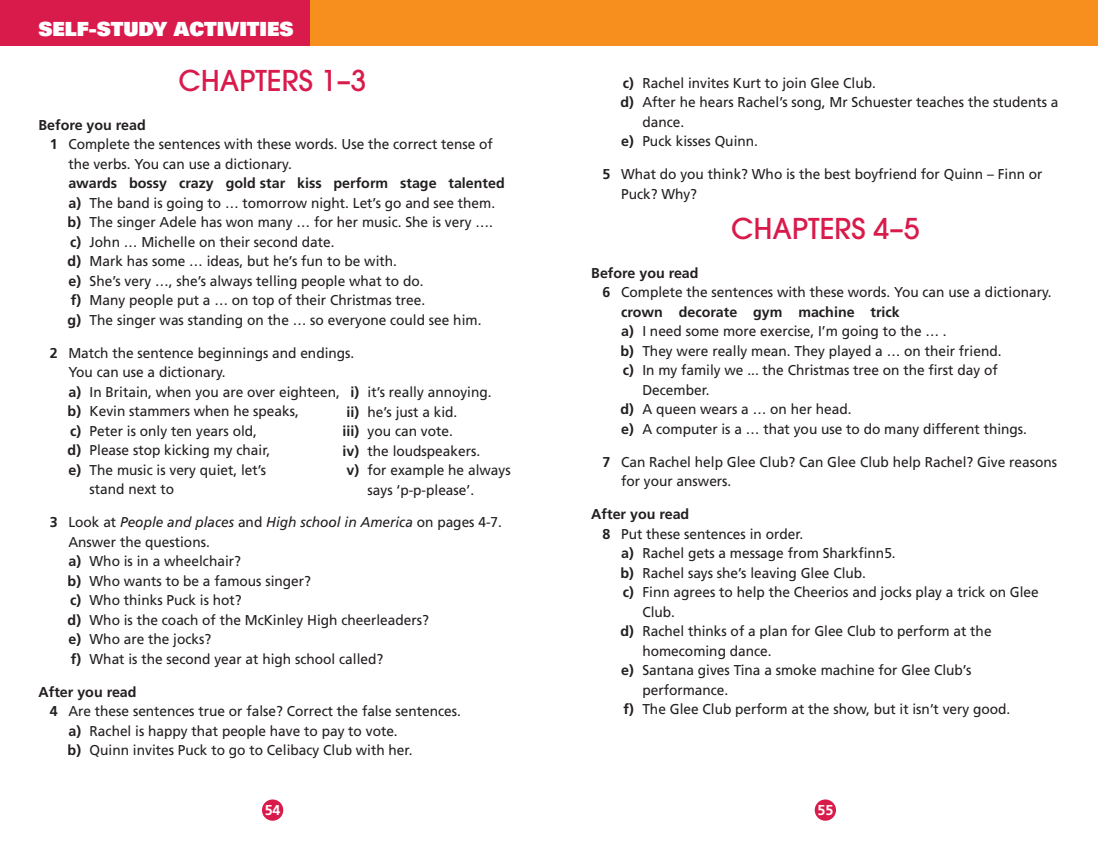
<style>
.page{position:relative;width:1098px;height:842px;background:#fff}
.page>*{position:absolute;margin:0;border:0;box-sizing:border-box;transform-origin:0 0}
.t1{font:500 28.5px "Avant Garde";color:#d91b4c}
.t2{font:900 19.5px "Univers";color:#fff}
.t3{font:14.25px/19.5px "Frutiger";color:#231f20;scale:.96 1}
.t4{font:700 14.25px "Frutiger";color:#231f20}
.t5{font:700 14.25px "Frutiger";color:#fff}
.s1{font-weight:700}
.s2{font-style:italic}
</style>
<div class="page">
<div style="left:0;top:0;width:549px;height:45px;background:#f78f1e"></div>
<div style="left:0;top:0;width:309px;height:45px;background:#d91b4c"></div>
<div style="left:262px;top:799px;width:21px;height:22px;background:#d91b4c;border-radius:50%"></div>
<div style="left:549px;top:0;width:548px;height:45px;background:#f78f1e"></div>
<div style="left:814px;top:799px;width:21px;height:22px;background:#d91b4c;border-radius:50%"></div>
<h2 class="t2" style="left:39px;top:22px;width:256px">SELF-STUDY ACTIVITIES</h2>
<h1 class="t1" style="left:178px;top:70px;width:190px">CHAPTERS 1–3</h1>
<p class="t4" style="left:39px;top:119px;width:109px">Before you read</p>
<p class="t3" style="left:50px;top:136px;width:463px"><span class="s1">1</span> Complete the sentences with these words. Use the correct tense of</p>
<p class="t3" style="left:68px;top:155px;width:234px">the verbs. You can use a dictionary.</p>
<p class="t3" style="left:68px;top:175px;width:456px"><span class="s1">awards bossy crazy gold star kiss perform stage talented a)</span> The band is going to … tomorrow night. Let’s go and see them. <span class="s1">b)</span> The singer Adele has won many … for her music. She is very …. <span class="s1">c)</span> John … Michelle on their second date.<br><span class="s1">d)</span> Mark has some … ideas, but he’s fun to be with.<br><span class="s1">e)</span> She’s very …, she’s always telling people what to do.<br><span class="s1">f)</span> Many people put a … on top of their Christmas tree.<br><span class="s1">g)</span> The singer was standing on the … so everyone could see him.</p>
<p class="t3" style="left:50px;top:344px;width:319px"><span class="s1">2</span> Match the sentence beginnings and endings.</p>
<p class="t3" style="left:68px;top:364px;width:165px">You can use a dictionary.</p>
<p class="t3" style="left:68px;top:383px;width:284px"><span class="s1">a)</span> In Britain, when you are over eighteen,</p>
<p class="t3" style="left:68px;top:403px;width:242px"><span class="s1">b)</span> Kevin stammers when he speaks,</p>
<p class="t3" style="left:70px;top:422px;width:196px"><span class="s1">c)</span> Peter is only ten years old,</p>
<p class="t3" style="left:68px;top:442px;width:212px"><span class="s1">d)</span> Please stop kicking my chair,</p>
<p class="t3" style="left:68px;top:461px;width:207px"><span class="s1">e)</span> The music is very quiet, let’s</p>
<p class="t3" style="left:90px;top:481px;width:89px">stand next to</p>
<p class="t3" style="left:68px;top:514px;width:454px;text-indent:-18px"><span class="s1">3</span> Look at <span class="s2">People and places</span> and <span class="s2">High school in America</span> on pages 4-7.<br>Answer the questions.<br><span class="s1">a)</span> Who is in a wheelchair?<br><span class="s1">b)</span> Who wants to be a famous singer?<br><span class="s1">c)</span> Who thinks Puck is hot?<br><span class="s1">d)</span> Who is the coach of the McKinley High cheerleaders?<br><span class="s1">e)</span> Who are the jocks?<br><span class="s1">f)</span> What is the second year at high school called?</p>
<p class="t4" style="left:39px;top:686px;width:99px">After you read</p>
<p class="t3" style="left:50px;top:703px;width:429px"><span class="s1">4</span> Are these sentences true or false? Correct the false sentences.</p>
<p class="t3" style="left:68px;top:722px;width:344px"><span class="s1">a)</span> Rachel is happy that people have to pay to vote.</p>
<p class="t3" style="left:68px;top:742px;width:360px"><span class="s1">b)</span> Quinn invites Puck to go to Celibacy Club with her.</p>
<p class="t3" style="left:350px;top:383px;width:149px"><span class="s1">i)</span> it’s really annoying.</p>
<p class="t3" style="left:346px;top:403px;width:117px"><span class="s1">ii)</span> he’s just a kid.</p>
<p class="t3" style="left:342px;top:422px;width:116px"><span class="s1">iii)</span> you can vote.</p>
<p class="t3" style="left:342px;top:442px;width:145px"><span class="s1">iv)</span> the loudspeakers.</p>
<p class="t3" style="left:346px;top:461px;width:172px"><span class="s1">v)</span> for example he always</p>
<p class="t3" style="left:367px;top:481px;width:112px">says ‘p-p-please’.</p>
<p class="t5" style="left:264px;top:804px;width:17px">54</p>
<p class="t3" style="left:622px;top:74px;width:265px"><span class="s1">c)</span> Rachel invites Kurt to join Glee Club.</p>
<p class="t3" style="left:620px;top:94px;width:458px"><span class="s1">d)</span> After he hears Rachel’s song, Mr Schuester teaches the students a</p>
<p class="t3" style="left:642px;top:113px;width:45px">dance.</p>
<p class="t3" style="left:621px;top:133px;width:144px"><span class="s1">e)</span> Puck kisses Quinn.</p>
<p class="t3" style="left:621px;top:166px;width:440px;text-indent:-19px"><span class="s1">5</span> What do you think? Who is the best boyfriend for Quinn – Finn or<br>Puck? Why?</p>
<h1 class="t1" style="left:731px;top:218px;width:190px">CHAPTERS 4–5</h1>
<p class="t4" style="left:591px;top:267px;width:109px">Before you read</p>
<p class="t3" style="left:602px;top:284px;width:469px"><span class="s1">6</span> Complete the sentences with these words. You can use a dictionary.</p>
<p class="t4" style="left:621px;top:306px;width:280px">crown decorate gym machine trick</p>
<p class="t3" style="left:621px;top:323px;width:340px"><span class="s1">a)</span> I need some more exercise, I’m going to the … .</p>
<p class="t3" style="left:620px;top:342px;width:398px"><span class="s1">b)</span> They were really mean. They played a … on their friend.</p>
<p class="t3" style="left:622px;top:362px;width:392px"><span class="s1">c)</span> In my family we ... the Christmas tree on the first day of</p>
<p class="t3" style="left:642px;top:381px;width:71px">December.</p>
<p class="t3" style="left:620px;top:401px;width:242px"><span class="s1">d)</span> A queen wears a … on her head.</p>
<p class="t3" style="left:621px;top:420px;width:424px"><span class="s1">e)</span> A computer is a … that you use to do many different things.</p>
<p class="t3" style="left:621px;top:453px;width:455px;text-indent:-19px"><span class="s1">7</span> Can Rachel help Glee Club? Can Glee Club help Rachel? Give reasons for your answers.</p>
<p class="t4" style="left:591px;top:508px;width:99px">After you read</p>
<p class="t3" style="left:602px;top:525px;width:210px"><span class="s1">8</span> Put these sentences in order.</p>
<p class="t3" style="left:621px;top:545px;width:287px"><span class="s1">a)</span> Rachel gets a message from Sharkfinn5.</p>
<p class="t3" style="left:620px;top:564px;width:257px"><span class="s1">b)</span> Rachel says she’s leaving Glee Club.</p>
<p class="t3" style="left:622px;top:584px;width:434px"><span class="s1">c)</span> Finn agrees to help the Cheerios and jocks play a trick on Glee</p>
<p class="t3" style="left:642px;top:603px;width:36px">Club.</p>
<p class="t3" style="left:620px;top:623px;width:388px"><span class="s1">d)</span> Rachel thinks of a plan for Glee Club to perform at the</p>
<p class="t3" style="left:642px;top:642px;width:136px">homecoming dance.</p>
<p class="t3" style="left:621px;top:662px;width:366px"><span class="s1">e)</span> Santana gives Tina a smoke machine for Glee Club’s</p>
<p class="t3" style="left:642px;top:681px;width:91px">performance.</p>
<p class="t3" style="left:623px;top:701px;width:404px"><span class="s1">f)</span> The Glee Club perform at the show, but it isn’t very good.</p>
<p class="t5" style="left:817px;top:804px;width:17px">55</p>
</div>
